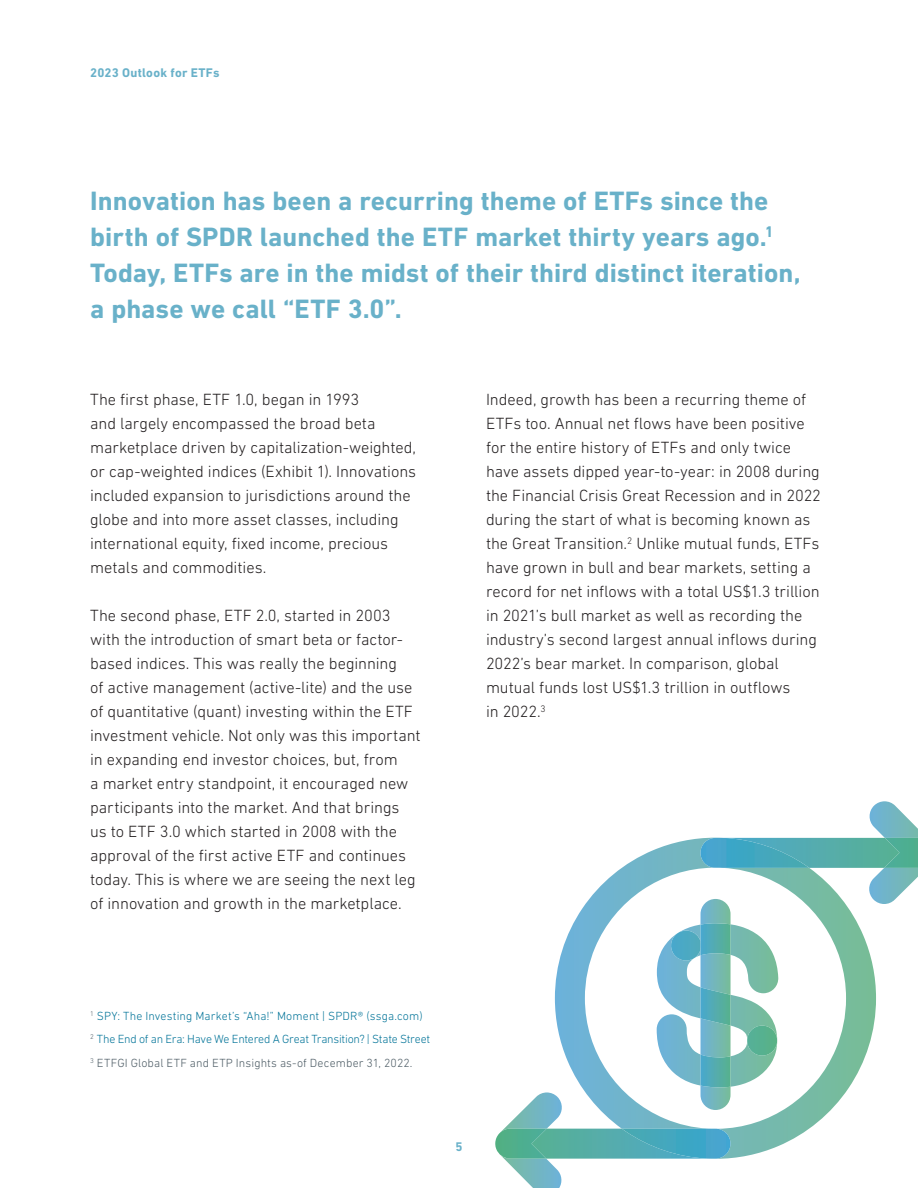
<style>
.page{position:relative;width:918px;height:1188px;background:#fff}
.page>*{position:absolute;margin:0;border:0;box-sizing:border-box;transform-origin:0 0}
.Body___Intro__18_24pt{font:700 27px/36px "DIN Next LT Pro";letter-spacing:.005em;color:#69b1c9}
.Body___Text__11_16pt{font:300 16.5px/24px "DIN Next LT Pro";letter-spacing:-.005em;color:#231f20}
.t1{font:700 12.75px "DIN Next LT Pro";letter-spacing:.02em;color:#69b1c9}
.Footnotes___Text__8_11pt{font:300 12px "DIN Next LT Pro";letter-spacing:-.01em;color:#007398}
.Footnotes___Text__8_11pt-2{font:300 12px "DIN Next LT Pro";letter-spacing:.01em;color:#007398}
.Footnotes___Text__8_11pt-3{font:300 12px "DIN Next LT Pro";letter-spacing:.01em;color:#4c5b64}
</style>
<div class="page">
<img style="left:555px;top:838px;width:321px;height:321px">
<img style="left:678px;top:924px;width:101px;height:69px">
<img style="left:657px;top:933px;width:120px;height:81px">
<img style="left:670px;top:931px;width:31px;height:30px">
<img style="left:657px;top:1014px;width:120px;height:73px">
<img style="left:747px;top:1026px;width:30px;height:30px">
<img style="left:701px;top:899px;width:30px;height:155px">
<img style="left:701px;top:923px;width:30px;height:32px">
<img style="left:701px;top:987px;width:30px;height:39px">
<img style="left:701px;top:1054px;width:30px;height:56px">
<img style="left:868px;top:801px;width:50px;height:103px">
<img style="left:809px;top:838px;width:75px;height:30px">
<img style="left:700px;top:838px;width:109px;height:30px">
<img style="left:884px;top:838px;width:34px;height:30px">
<img style="left:504px;top:1092px;width:59px;height:96px">
<img style="left:547px;top:1129px;width:75px;height:30px">
<img style="left:622px;top:1129px;width:108px;height:30px">
<img style="left:495px;top:1129px;width:52px;height:30px">
<p class="t1" style="left:90px;top:65px;width:131px">2023 Outlook for ETFs</p>
<p class="Body___Intro__18_24pt" style="left:90px;top:183px;width:712px">Innovation has been a recurring theme of ETFs since the birth of SPDR launched the ETF market thirty years ago.<sup>1<br></sup>Today, ETFs are in the midst of their third distinct iteration, a phase we call “ETF 3.0”.</p>
<p class="Body___Text__11_16pt" style="left:90px;top:387px;width:328px">The first phase, ETF 1.0, began in 1993<br>and largely encompassed the broad beta marketplace driven by capitalization-weighted, or cap-weighted indices (Exhibit 1). Innovations included expansion to jurisdictions around the globe and into more asset classes, including international equity, fixed income, precious metals and commodities.</p>
<p class="Body___Text__11_16pt" style="left:90px;top:603px;width:332px">The second phase, ETF 2.0, started in 2003 with the introduction of smart beta or factor&shy;based indices. This was really the beginning<br>of active management (active-lite) and the use of quantitative (quant) investing within the ETF investment vehicle. Not only was this important in expanding end investor choices, but, from<br>a market entry standpoint, it encouraged new participants into the market. And that brings<br>us to ETF 3.0 which started in 2008 with the approval of the first active ETF and continues today. This is where we are seeing the next leg of innovation and growth in the marketplace.</p>
<p class="Body___Text__11_16pt" style="left:486px;top:387px;width:337px">Indeed, growth has been a recurring theme of ETFs too. Annual net flows have been positive for the entire history of ETFs and only twice have assets dipped year-to-year: in 2008 during the Financial Crisis Great Recession and in 2022 during the start of what is becoming known as the Great Transition.<sup>2</sup> Unlike mutual funds, ETFs have grown in bull and bear markets, setting a record for net inflows with a total US$1.3 trillion in 2021’s bull market as well as recording the industry’s second largest annual inflows during 2022’s bear market. In comparison, global mutual funds lost US$1.3 trillion in outflows<br>in 2022.<sup>3</sup></p>
<p class="Footnotes___Text__8_11pt-2" style="left:90px;top:1009px;width:334px"><sup>1</sup> SPY: The Investing Market’s “Aha!” Moment | SPDR® (ssga.com)</p>
<p class="Footnotes___Text__8_11pt" style="left:90px;top:1032px;width:342px"><sup>2</sup> The End of an Era: Have We Entered A Great Transition? | State Street</p>
<p class="Footnotes___Text__8_11pt-3" style="left:90px;top:1056px;width:324px"><sup>3</sup> ETFGI Global ETF and ETP Insights as-of December 31, 2022.</p>
<p class="t1" style="left:455px;top:1139px;width:9px">5</p>
</div>
